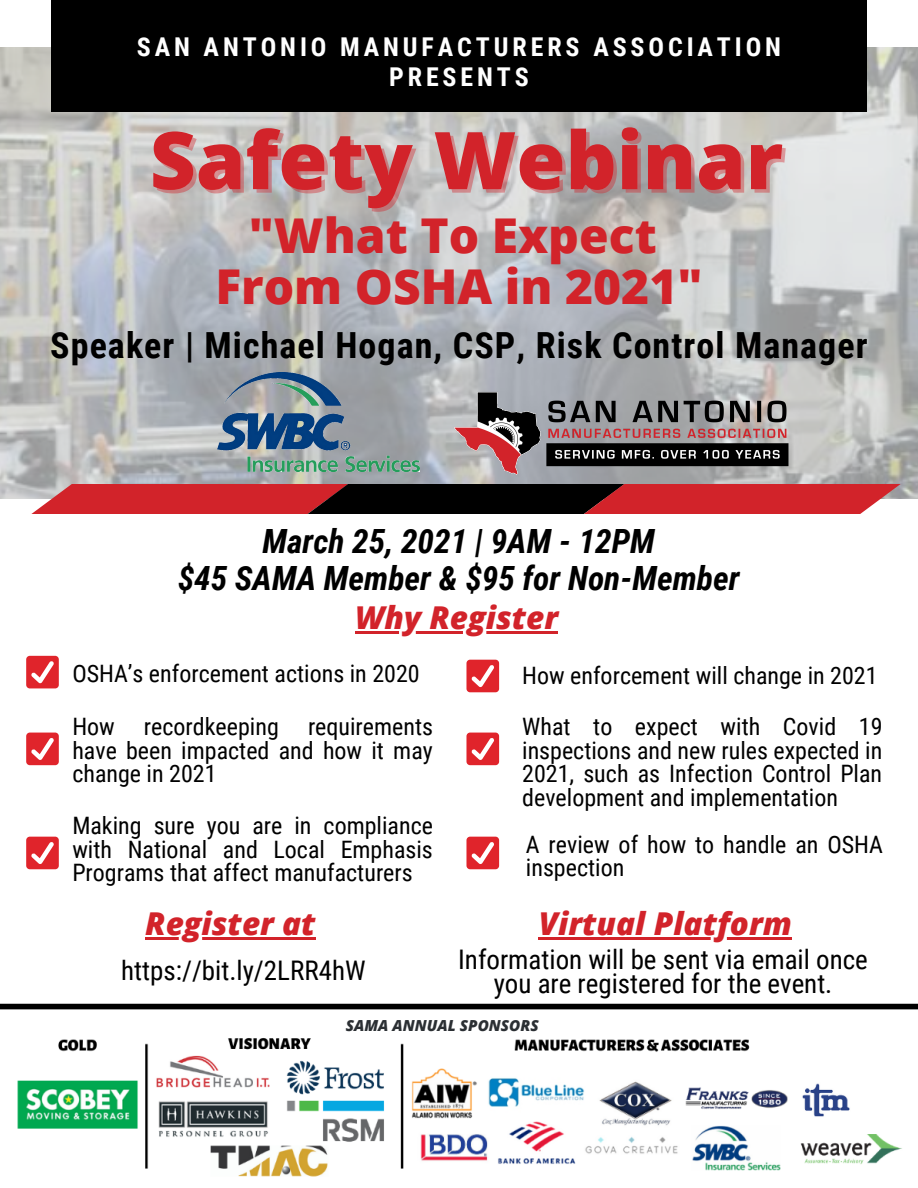
<style>
.page{position:relative;width:918px;height:1188px;background:#fff}
.page>*{position:absolute;margin:0;border:0;box-sizing:border-box;transform-origin:0 0}
.t1{font:800 79.65px "Open Sans";color:#d2232a}
.t2{font:800 48px "Open Sans";color:#d2232a}
.t3{font:700 36px "Roboto Condensed";letter-spacing:.03em;color:#000}
.t4{font:italic 700 33.45px "Roboto Condensed";color:#000}
.t5{font:italic 800 31.5px "Open Sans";color:#d2232a}
.t6{font:27px/24.8px "Roboto Condensed";color:#000;text-align:center}
.t7{font:700 25.95px/30px "Roboto Condensed";letter-spacing:.15em;color:#fff;text-align:center}
.t8{font:24px/23.7px "Roboto Condensed";color:#000;text-align:justify}
.t9{font:italic 800 15.3px "Open Sans";color:#2b2f33}
</style>
<div class="page">
<img style="left:0;top:48px;width:918px;height:451px">
<svg style="left:22px;top:484px;width:889px;height:29px"></svg>
<img style="left:445px;top:382px;width:351px;height:102px">
<div style="left:26px;top:656px;width:33px;height:32px;background:#e0242b;border-radius:4px"></div>
<svg style="left:31px;top:661px;width:23px;height:22px"></svg>
<div style="left:52px;top:0;width:814px;height:111px;background:#000"></div>
<div style="left:466px;top:660px;width:33px;height:32px;background:#e0242b;border-radius:4px"></div>
<svg style="left:471px;top:665px;width:23px;height:22px"></svg>
<div style="left:26px;top:733px;width:33px;height:32px;background:#e0242b;border-radius:4px"></div>
<svg style="left:31px;top:738px;width:23px;height:22px"></svg>
<div style="left:466px;top:733px;width:33px;height:32px;background:#e0242b;border-radius:4px"></div>
<svg style="left:471px;top:738px;width:23px;height:22px"></svg>
<div style="left:26px;top:837px;width:33px;height:32px;background:#e0242b;border-radius:4px"></div>
<svg style="left:31px;top:842px;width:23px;height:22px"></svg>
<div style="left:466px;top:837px;width:33px;height:32px;background:#e0242b;border-radius:4px"></div>
<svg style="left:471px;top:842px;width:23px;height:22px"></svg>
<img style="left:17px;top:1038px;width:885px;height:139px">
<div style="left:0;top:1004px;width:918px;height:5px;background:#000"></div>
<img style="left:218px;top:373px;width:201px;height:99px">
<hr style="left:355px;top:631px;width:203px;height:3px;background:#d2232a">
<hr style="left:145px;top:937px;width:171px;height:3px;background:#d2232a">
<hr style="left:539px;top:937px;width:253px;height:3px;background:#d2232a">
<p class="t7" style="left:137px;top:33px;width:646px">SAN ANTONIO MANUFACTURERS ASSOCIATION<br>PRESENTS</p>
<p class="t1" style="left:150px;top:104px;width:635px">Safety Webinar</p>
<p class="t2" style="left:249px;top:202px;width:409px">"What To Expect</p>
<p class="t2" style="left:215px;top:253px;width:489px">From OSHA in 2021"</p>
<p class="t3" style="left:50px;top:325px;width:819px">Speaker | Michael Hogan, CSP, Risk Control Manager</p>
<p class="t4" style="left:262px;top:522px;width:394px">March 25, 2021 | 9AM - 12PM</p>
<p class="t4" style="left:178px;top:559px;width:563px">$45 SAMA Member &amp; $95 for Non-Member</p>
<p class="t5" style="left:355px;top:596px;width:205px">Why Register</p>
<p class="t8" style="left:72px;top:662px;width:349px">OSHA’s enforcement actions in 2020</p>
<p class="t8" style="left:522px;top:664px;width:357px">How enforcement will change in 2021</p>
<p class="t8" style="left:72px;top:715px;width:362px">How recordkeeping requirements have been impacted and how it may change in 2021</p>
<p class="t8" style="left:522px;top:715px;width:362px">What to expect with Covid 19 inspections and new rules expected in 2021, such as Infection Control Plan development and implementation</p>
<p class="t8" style="left:72px;top:814px;width:362px">Making sure you are in compliance with National and Local Emphasis Programs that affect manufacturers</p>
<p class="t5" style="left:145px;top:901px;width:172px">Register at</p>
<p class="t6" style="left:121px;top:959px;width:246px">https://bit.ly/2LRR4hW</p>
<p class="t8" style="left:526px;top:833px;width:358px">A review of how to handle an OSHA inspection</p>
<p class="t5" style="left:539px;top:901px;width:255px">Virtual Platform</p>
<p class="t6" style="left:458px;top:947px;width:411px">Information will be sent via email once you are registered for the event.</p>
<p class="t9" style="left:346px;top:1015px;width:194px">SAMA ANNUAL SPONSORS</p>
</div>
